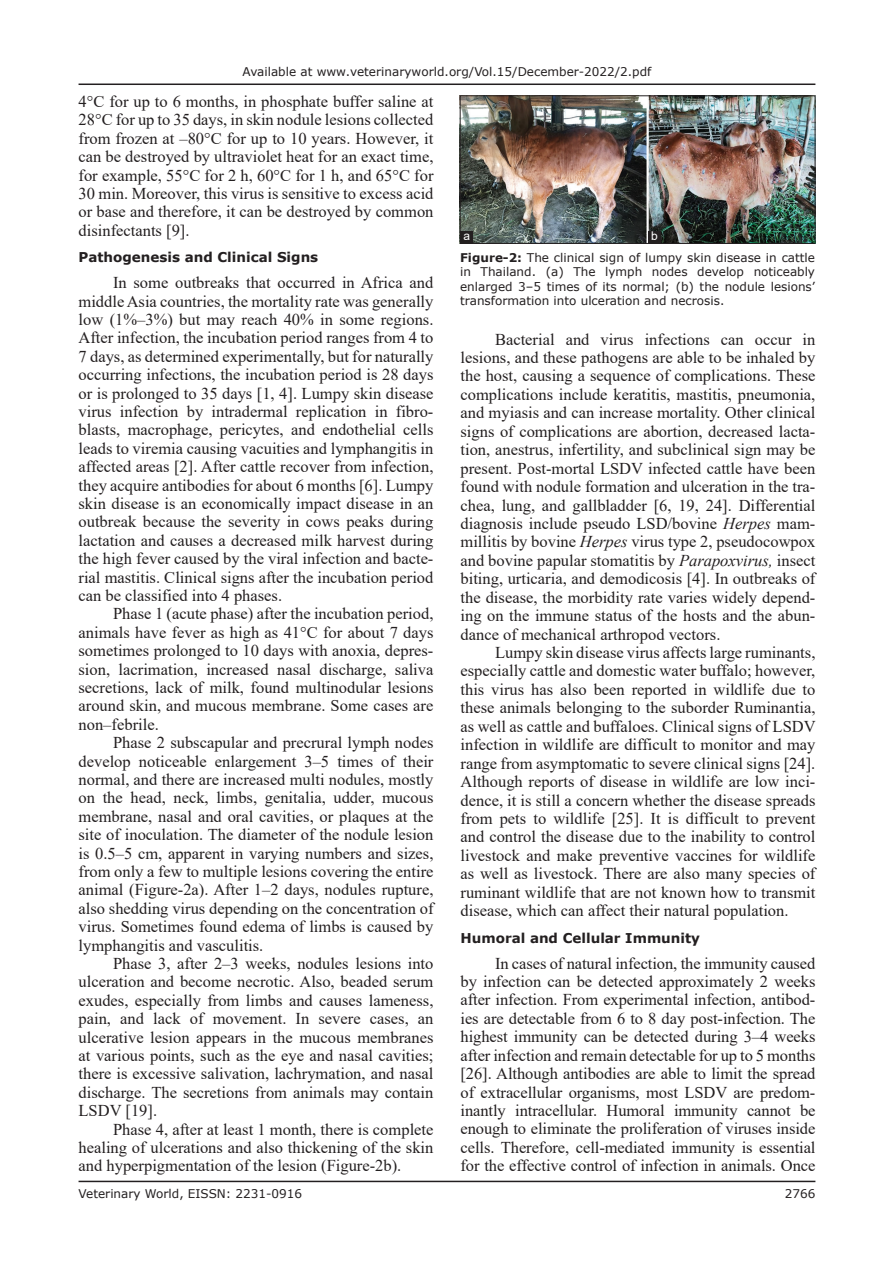
<style>
.page{position:relative;width:894px;height:1263px;background:#fff}
.page>*{position:absolute;margin:0;border:0;box-sizing:border-box;transform-origin:0 0}
.TX{font:16.5px/18.5px "Times New Roman";color:#231f20;text-align:justify}
.t1{font:700 13.5px "Verdana";color:#231f20}
.FGC{font:12px/14.5px "Verdana";color:#231f20;text-align:justify}
.RF{font:12px "Verdana";color:#231f20}
.LABEL{font:12px "Arial";color:#fff}
.s1{font-weight:700}
.s2{font-style:italic}
</style>
<div class="page">
<hr style="left:78px;top:1180px;width:737px;height:2px;background:#231f20">
<hr style="left:78px;top:83px;width:737px;height:2px;background:#231f20">
<img style="left:462px;top:98px;width:351px;height:144px">
<div style="left:460px;top:96px;width:355px;height:148px;border:1px solid #231f20"></div>
<div style="left:648px;top:231px;width:12px;height:12px;background:#231f20"></div>
<div style="left:460px;top:231px;width:13px;height:12px;background:#231f20"></div>
<p class="FGC" style="left:242px;top:64px;width:410px">Available at www.veterinaryworld.org/Vol.15/December-2022/2.pdf</p>
<p class="TX" style="left:78px;top:92px;width:356px">4°C for up to 6 months, in phosphate buffer saline at 28°C for up to 35 days, in skin nodule lesions collected from frozen at –80°C for up to 10 years. However, it can be destroyed by ultraviolet heat for an exact time, for example, 55°C for 2 h, 60°C for 1 h, and 65°C for 30 min. Moreover, this virus is sensitive to excess acid or base and therefore, it can be destroyed by common disinfectants [9].</p>
<h1 class="t1" style="left:78px;top:248px;width:241px">Pathogenesis and Clinical Signs</h1>
<p class="TX" style="left:78px;top:273px;width:356px;text-indent:34px">In some outbreaks that occurred in Africa and middle Asia countries, the mortality rate was generally low (1%–3%) but may reach 40% in some regions.<br>After infection, the incubation period ranges from 4 to 7 days, as determined experimentally, but for naturally occurring infections, the incubation period is 28 days or is prolonged to 35 days [1, 4]. Lumpy skin disease virus infection by intradermal replication in fibro&shy;blasts, macrophage, pericytes, and endothelial cells leads to viremia causing vacuities and lymphangitis in affected areas [2]. After cattle recover from infection, they acquire antibodies for about 6 months [6]. Lumpy skin disease is an economically impact disease in an outbreak because the severity in cows peaks during lactation and causes a decreased milk harvest during the high fever caused by the viral infection and bacte&shy;rial mastitis. Clinical signs after the incubation period can be classified into 4 phases.</p>
<p class="TX" style="left:78px;top:604px;width:356px;text-indent:34px">Phase 1 (acute phase) after the incubation period, animals have fever as high as 41°C for about 7 days sometimes prolonged to 10 days with anoxia, depres&shy;sion, lacrimation, increased nasal discharge, saliva secretions, lack of milk, found multinodular lesions around skin, and mucous membrane. Some cases are non–febrile.</p>
<p class="TX" style="left:78px;top:733px;width:356px;text-indent:34px">Phase 2 subscapular and precrural lymph nodes develop noticeable enlargement 3–5 times of their normal, and there are increased multi nodules, mostly on the head, neck, limbs, genitalia, udder, mucous membrane, nasal and oral cavities, or plaques at the site of inoculation. The diameter of the nodule lesion is 0.5–5 cm, apparent in varying numbers and sizes, from only a few to multiple lesions covering the entire animal (Figure-2a). After 1–2 days, nodules rupture, also shedding virus depending on the concentration of virus. Sometimes found edema of limbs is caused by lymphangitis and vasculitis.</p>
<p class="TX" style="left:78px;top:953px;width:356px;text-indent:34px">Phase 3, after 2–3 weeks, nodules lesions into ulceration and become necrotic. Also, beaded serum exudes, especially from limbs and causes lameness, pain, and lack of movement. In severe cases, an ulcerative lesion appears in the mucous membranes at various points, such as the eye and nasal cavities; there is excessive salivation, lachrymation, and nasal discharge. The secretions from animals may contain LSDV [19].</p>
<p class="TX" style="left:78px;top:1119px;width:356px;text-indent:34px">Phase 4, after at least 1 month, there is complete healing of ulcerations and also thickening of the skin and hyperpigmentation of the lesion (Figure-2b).</p>
<p class="LABEL" style="left:463px;top:228px;width:8px">a</p>
<p class="LABEL" style="left:651px;top:228px;width:8px">b</p>
<p class="FGC" style="left:460px;top:250px;width:356px"><span class="s1">Figure-2:</span> The clinical sign of lumpy skin disease in cattle in Thailand. (a) The lymph nodes develop noticeably enlarged 3–5 times of its normal; (b) the nodule lesions’ transformation into ulceration and necrosis.</p>
<p class="TX" style="left:460px;top:329px;width:356px;text-indent:34px">Bacterial and virus infections can occur in lesions, and these pathogens are able to be inhaled by the host, causing a sequence of complications. These complications include keratitis, mastitis, pneumonia, and myiasis and can increase mortality. Other clinical signs of complications are abortion, decreased lacta&shy;tion, anestrus, infertility, and subclinical sign may be present. Post-mortal LSDV infected cattle have been found with nodule formation and ulceration in the tra&shy;chea, lung, and gallbladder [6, 19, 24]. Differential diagnosis include pseudo LSD/bovine <span class="s2">Herpes</span> mam&shy;millitis by bovine <span class="s2">Herpes</span> virus type 2, pseudocowpox and bovine papular stomatitis by <span class="s2">Parapoxvirus,</span> insect biting, urticaria, and demodicosis [4]. In outbreaks of the disease, the morbidity rate varies widely depend&shy;ing on the immune status of the hosts and the abun&shy;dance of mechanical arthropod vectors.</p>
<p class="TX" style="left:460px;top:643px;width:356px;text-indent:34px">Lumpy skin disease virus affects large ruminants, especially cattle and domestic water buffalo; however, this virus has also been reported in wildlife due to these animals belonging to the suborder Ruminantia, as well as cattle and buffaloes. Clinical signs of LSDV infection in wildlife are difficult to monitor and may range from asymptomatic to severe clinical signs [24].<br>Although reports of disease in wildlife are low inci&shy;dence, it is still a concern whether the disease spreads from pets to wildlife [25]. It is difficult to prevent and control the disease due to the inability to control livestock and make preventive vaccines for wildlife as well as livestock. There are also many species of ruminant wildlife that are not known how to transmit disease, which can affect their natural population.</p>
<h1 class="t1" style="left:460px;top:928px;width:241px">Humoral and Cellular Immunity</h1>
<p class="TX" style="left:460px;top:953px;width:356px;text-indent:34px">In cases of natural infection, the immunity caused by infection can be detected approximately 2 weeks after infection. From experimental infection, antibod&shy;ies are detectable from 6 to 8 day post-infection. The highest immunity can be detected during 3–4 weeks after infection and remain detectable for up to 5 months [26]. Although antibodies are able to limit the spread of extracellular organisms, most LSDV are predom&shy;inantly intracellular. Humoral immunity cannot be enough to eliminate the proliferation of viruses inside cells. Therefore, cell-mediated immunity is essential for the effective control of infection in animals. Once</p>
<p class="RF" style="left:78px;top:1185px;width:225px">Veterinary World, EISSN: 2231-0916</p>
<p class="RF" style="left:784px;top:1185px;width:32px">2766</p>
</div>
